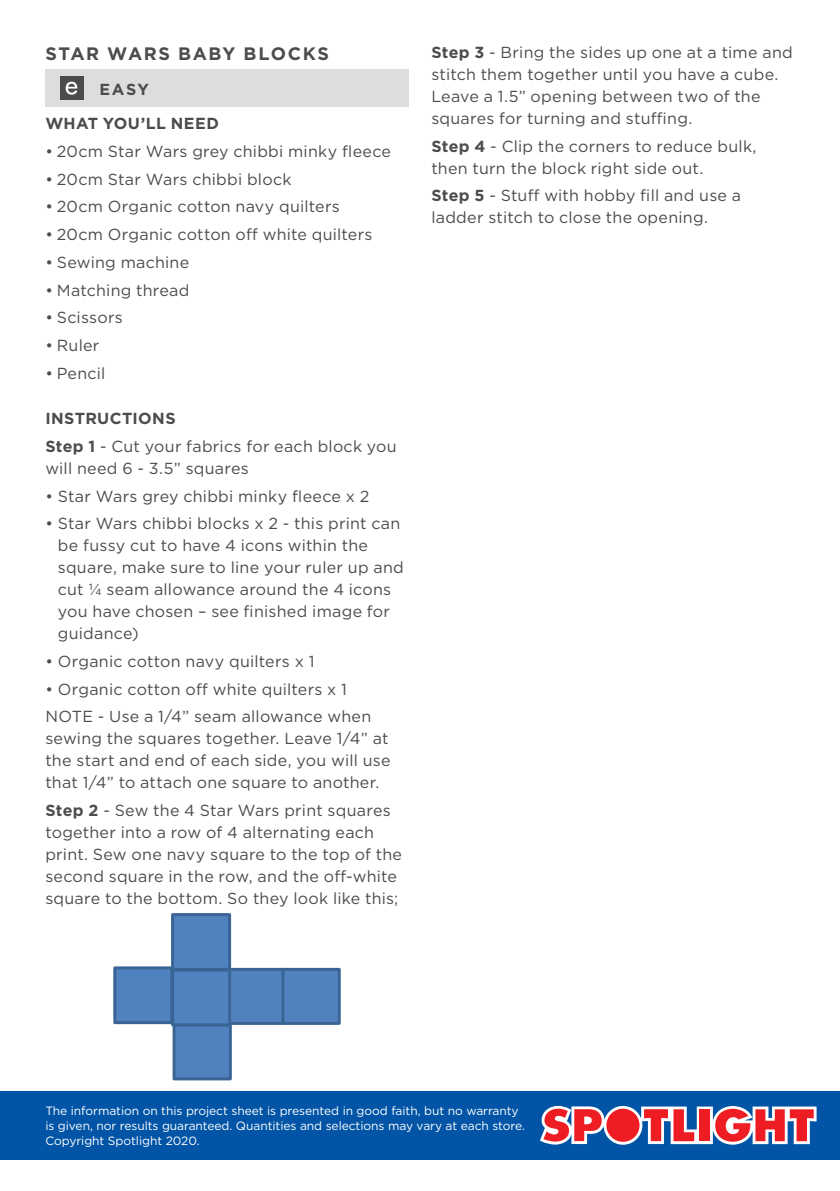
<style>
.page{position:relative;width:840px;height:1191px;background:#fff}
.page>*{position:absolute;margin:0;border:0;box-sizing:border-box;transform-origin:0 0}
.t1{font:700 18px "Gotham";letter-spacing:.09em;color:#4b4c4d}
.t2{font:16px/22px "Gotham";letter-spacing:.015em;color:#4b4c4d}
.t3{font:700 16px "Gotham";letter-spacing:.025em;color:#4b4c4d}
.t4{font:12px/15px "Gotham";letter-spacing:-.005em;color:#fff}
.s1{font-weight:700}
</style>
<div class="page">
<div style="left:45px;top:69px;width:363px;height:38px;background:#dcdddf"></div>
<div style="left:60px;top:76px;width:23px;height:24px;background:#4b4c4d"></div>
<svg style="left:66px;top:82px;width:11px;height:13px"></svg>
<div style="left:115px;top:968px;width:57px;height:54px;background:#5182c0"></div>
<div style="left:113px;top:966px;width:60px;height:58px;border:3px solid #396493"></div>
<div style="left:227px;top:969px;width:56px;height:54px;background:#5182c0"></div>
<div style="left:226px;top:968px;width:59px;height:57px;border:3px solid #396493"></div>
<div style="left:174px;top:1024px;width:56px;height:55px;background:#5182c0"></div>
<div style="left:172px;top:1023px;width:60px;height:57px;border:3px solid #396493"></div>
<div style="left:283px;top:969px;width:56px;height:54px;background:#5182c0"></div>
<div style="left:281px;top:968px;width:59px;height:57px;border:3px solid #396493"></div>
<div style="left:172px;top:970px;width:57px;height:54px;background:#5182c0"></div>
<div style="left:171px;top:968px;width:60px;height:58px;border:3px solid #396493"></div>
<div style="left:172px;top:914px;width:57px;height:55px;background:#5182c0"></div>
<div style="left:171px;top:913px;width:60px;height:57px;border:3px solid #396493"></div>
<div style="left:0;top:1090px;width:839px;height:69px;background:#0154a6"></div>
<svg style="left:540px;top:1106px;width:276px;height:38px;background:#c77183"></svg>
<p class="t1" style="left:45px;top:41px;width:285px">STAR WARS BABY BLOCKS</p>
<p class="t3" style="left:99px;top:78px;width:51px">EASY</p>
<p class="t3" style="left:45px;top:113px;width:175px">WHAT YOU’LL NEED</p>
<p class="t2" style="left:45px;top:140px;width:347px">• 20cm Star Wars grey chibbi minky fleece</p>
<p class="t2" style="left:45px;top:168px;width:247px">• 20cm Star Wars chibbi block</p>
<p class="t2" style="left:45px;top:195px;width:296px">• 20cm Organic cotton navy quilters</p>
<p class="t2" style="left:45px;top:223px;width:328px">• 20cm Organic cotton off white quilters</p>
<p class="t2" style="left:45px;top:251px;width:145px">• Sewing machine</p>
<p class="t2" style="left:45px;top:278px;width:145px">• Matching thread</p>
<p class="t2" style="left:45px;top:306px;width:79px">• Scissors</p>
<p class="t2" style="left:45px;top:334px;width:55px">• Ruler</p>
<p class="t2" style="left:45px;top:361px;width:62px">• Pencil</p>
<p class="t2" style="left:45px;top:404px;width:352px;line-height:27.6px"><span class="s1">INSTRUCTIONS<br>Step 1</span> - Cut your fabrics for each block you</p>
<p class="t2" style="left:45px;top:457px;width:205px">will need 6 - 3.5” squares</p>
<p class="t2" style="left:45px;top:484px;width:325px">• Star Wars grey chibbi minky fleece x 2</p>
<p class="t2" style="left:58px;top:512px;width:347px;text-indent:-12px">• Star Wars chibbi blocks x 2 - this print can be fussy cut to have 4 icons within the square, make sure to line your ruler up and cut ¼ seam allowance around the 4 icons you have chosen – see finished image for guidance)</p>
<p class="t2" style="left:45px;top:650px;width:270px">• Organic cotton navy quilters x 1</p>
<p class="t2" style="left:45px;top:675px;width:327px;line-height:27.6px">• Organic cotton off white quilters x 1<br>NOTE - Use a 1/4” seam allowance when</p>
<p class="t2" style="left:45px;top:727px;width:346px">sewing the squares together. Leave 1/4” at the start and end of each side, you will use that 1/4” to attach one square to another.</p>
<p class="t2" style="left:45px;top:799px;width:358px"><span class="s1">Step 2</span> - Sew the 4 Star Wars print squares together into a row of 4 alternating each print. Sew one navy square to the top of the second square in the row, and the off-white square to the bottom. So they look like this;</p>
<p class="t2" style="left:431px;top:41px;width:363px"><span class="s1">Step 3</span> - Bring the sides up one at a time and stitch them together until you have a cube.<br>Leave a 1.5” opening between two of the squares for turning and stuffing.</p>
<p class="t2" style="left:431px;top:135px;width:326px"><span class="s1">Step 4</span> - Clip the corners to reduce bulk, then turn the block right side out.</p>
<p class="t2" style="left:431px;top:184px;width:311px"><span class="s1">Step 5</span> - Stuff with hobby fill and use a ladder stitch to close the opening.</p>
<p class="t4" style="left:45px;top:1103px;width:481px">The information on this project sheet is presented in good faith, but no warranty is given, nor results guaranteed. Quantities and selections may vary at each store.<br>Copyright Spotlight 2020.</p>
</div>
